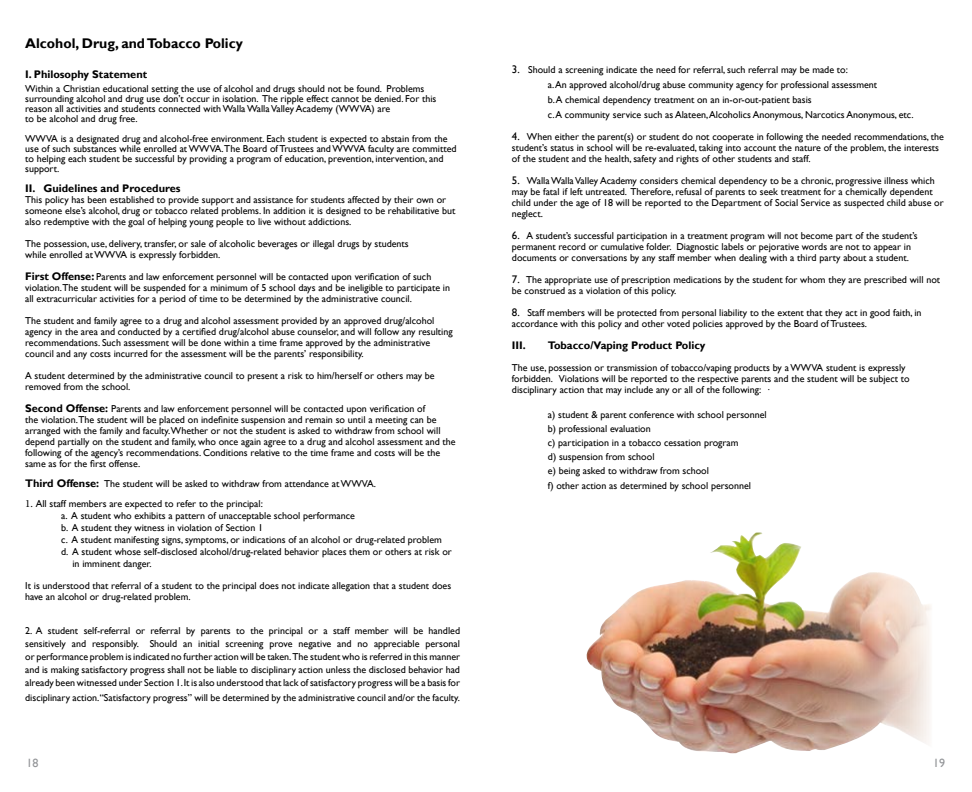
<style>
.page{position:relative;width:972px;height:792px;background:#fff}
.page>*{position:absolute;margin:0;border:0;box-sizing:border-box;transform-origin:0 0}
.t1{font:700 14px "Gill Sans";color:#000}
.t2{font:12px "Gill Sans";color:#939598}
.t3{font:700 11px "Gill Sans";color:#000}
.t4{font:10px/11px "Gill Sans";color:#000}
.s1{font-weight:700;font-size:11px}
.s2{font-family:"Minion Pro";font-size:11px}
.s3{font-size:11px}
</style>
<div class="page">
<img style="left:586px;top:532px;width:345px;height:222px">
<h1 class="t1" style="left:25px;top:35px;width:219px">Alcohol, Drug, and Tobacco Policy</h1>
<p class="t3" style="left:25px;top:67px;width:124px">I. Philosophy Statement</p>
<p class="t4" style="left:25px;top:83px;width:413px;line-height:10px">Within a Christian educational setting the use of alcohol and drugs should not be found. Problems surrounding alcohol and drug use don’t occur in isolation. The ripple effect cannot be denied. For this reason all activities and students connected with Walla Walla Valley Academy (WWVA) are<br>to be alcohol and drug free.</p>
<p class="t4" style="left:25px;top:133px;width:433px;line-height:10px">WWVA is a designated drug and alcohol-free environment. Each student is expected to abstain from the use of such substances while enrolled at WWVA.The Board of Trustees and WWVA faculty are committed to helping each student be successful by providing a program of education, prevention, intervention, and support.</p>
<p class="t3" style="left:25px;top:181px;width:157px">II. Guidelines and Procedures</p>
<p class="t4" style="left:25px;top:194px;width:432px">This policy has been established to provide support and assistance for students affected by their own or someone else’s alcohol, drug or tobacco related problems. In addition it is designed to be rehabilitative but also redemptive with the goal of helping young people to live without addictions.</p>
<p class="t4" style="left:25px;top:238px;width:385px">The possession, use, delivery, transfer, or sale of alcoholic beverages or illegal drugs by students while enrolled at WWVA is expressly forbidden.</p>
<p class="t4" style="left:25px;top:271px;width:426px"><span class="s1">First Offense:</span> Parents and law enforcement personnel will be contacted upon verification of such violation.The student will be suspended for a minimum of 5 school days and be ineligible to participate in all extracurricular activities for a period of time to be determined by the administrative council.</p>
<p class="t4" style="left:25px;top:315px;width:429px">The student and family agree to a drug and alcohol assessment provided by an approved drug/alcohol agency in the area and conducted by a certified drug/alcohol abuse counselor, and will follow any resulting recommendations. Such assessment will be done within a time frame approved by the administrative council and any costs incurred for the assessment will be the parents’ responsibility.</p>
<p class="t4" style="left:25px;top:370px;width:411px">A student determined by the administrative council to present a risk to him/herself or others may be removed from the school.</p>
<p class="t4" style="left:25px;top:403px;width:432px"><span class="s1">Second Offense:</span> Parents and law enforcement personnel will be contacted upon verification of<br>the violation.The student will be placed on indefinite suspension and remain so until a meeting can be arranged with the family and faculty.Whether or not the student is asked to withdraw from school will depend partially on the student and family, who once again agree to a drug and alcohol assessment and the following of the agency’s recommendations. Conditions relative to the time frame and costs will be the same as for the first offense.</p>
<p class="t4" style="left:25px;top:478px;width:352px"><span class="s1">Third Offense:</span> The student will be asked to withdraw from attendance at WWVA.</p>
<p class="t4" style="left:25px;top:498px;width:239px"><span class="s2">1.</span> All staff members are expected to refer to the principal:</p>
<p class="t4" style="left:61px;top:510px;width:295px">a. A student who exhibits a pattern of unacceptable school performance</p>
<p class="t4" style="left:61px;top:522px;width:204px">b. A student they witness in violation of Section 1</p>
<p class="t4" style="left:61px;top:534px;width:382px">c. A student manifesting signs, symptoms, or indications of an alcohol or drug-related problem</p>
<p class="t4" style="left:61px;top:546px;width:392px">d. A student whose self-disclosed alcohol/drug-related behavior places them or others at risk or</p>
<p class="t4" style="left:72px;top:558px;width:81px">in imminent danger.</p>
<p class="t4" style="left:25px;top:580px;width:428px">It is understood that referral of a student to the principal does not indicate allegation that a student does have an alcohol or drug-related problem.</p>
<p class="t4" style="left:25px;top:624px;width:436px;line-height:13px;text-align:justify">2. A student self-referral or referral by parents to the principal or a staff member will be handled sensitively and responsibly. Should an initial screening prove negative and no appreciable personal or performance problem is indicated no further action will be taken. The student who is referred in this manner and is making satisfactory progress shall not be liable to disciplinary action unless the disclosed behavior had already been witnessed under Section 1. It is also understood that lack of satisfactory progress will be a basis for</p>
<p class="t4" style="left:25px;top:692px;width:436px">disciplinary action.“Satisfactory progress” will be determined by the administrative council and/or the faculty.</p>
<p class="t4" style="left:548px;top:62px;width:367px;line-height:15px;text-indent:-36px"><span class="s3">3.</span> Should a screening indicate the need for referral, such referral may be made to:<br>a. An approved alcohol/drug abuse community agency for professional assessment<br>b. A chemical dependency treatment on an in-or-out-patient basis<br>c. A community service such as Alateen, Alcoholics Anonymous, Narcotics Anonymous, etc.</p>
<p class="t4" style="left:512px;top:131px;width:434px"><span class="s3">4.</span> When either the parent(s) or student do not cooperate in following the needed recommendations, the student’s status in school will be re-evaluated, taking into account the nature of the problem, the interests of the student and the health, safety and rights of other students and staff.</p>
<p class="t4" style="left:512px;top:175px;width:433px"><span class="s3">5.</span> Walla Walla Valley Academy considers chemical dependency to be a chronic, progressive illness which may be fatal if left untreated. Therefore, refusal of parents to seek treatment for a chemically dependent child under the age of 18 will be reported to the Department of Social Service as suspected child abuse or neglect.</p>
<p class="t4" style="left:512px;top:230px;width:407px"><span class="s3">6.</span> A student’s successful participation in a treatment program will not become part of the student’s permanent record or cumulative folder. Diagnostic labels or pejorative words are not to appear in documents or conversations by any staff member when dealing with a third party about a student.</p>
<p class="t4" style="left:512px;top:274px;width:430px"><span class="s3">7.</span> The appropriate use of prescription medications by the student for whom they are prescribed will not be construed as a violation of this policy.</p>
<p class="t4" style="left:512px;top:307px;width:411px"><span class="s3">8.</span> Staff members will be protected from personal liability to the extent that they act in good faith, in accordance with this policy and other voted policies approved by the Board of Trustees.</p>
<p class="t3" style="left:512px;top:339px;width:15px">III.</p>
<p class="t3" style="left:548px;top:339px;width:159px">Tobacco/Vaping Product Policy</p>
<p class="t4" style="left:512px;top:362px;width:399px">The use, possession or transmission of tobacco/vaping products by a WWVA student is expressly forbidden. Violations will be reported to the respective parents and the student will be subject to disciplinary action that may include any or all of the following: ·</p>
<p class="t4" style="left:548px;top:408px;width:220px;line-height:14px">a) student &amp; parent conference with school personnel b) professional evaluation<br>c) participation in a tobacco cessation program<br>d) suspension from school<br>e) being asked to withdraw from school</p>
<p class="t4" style="left:548px;top:480px;width:205px">f) other action as determined by school personnel</p>
<p class="t2" style="left:27px;top:756px;width:13px">18</p>
<p class="t2" style="left:933px;top:756px;width:13px">19</p>
</div>
